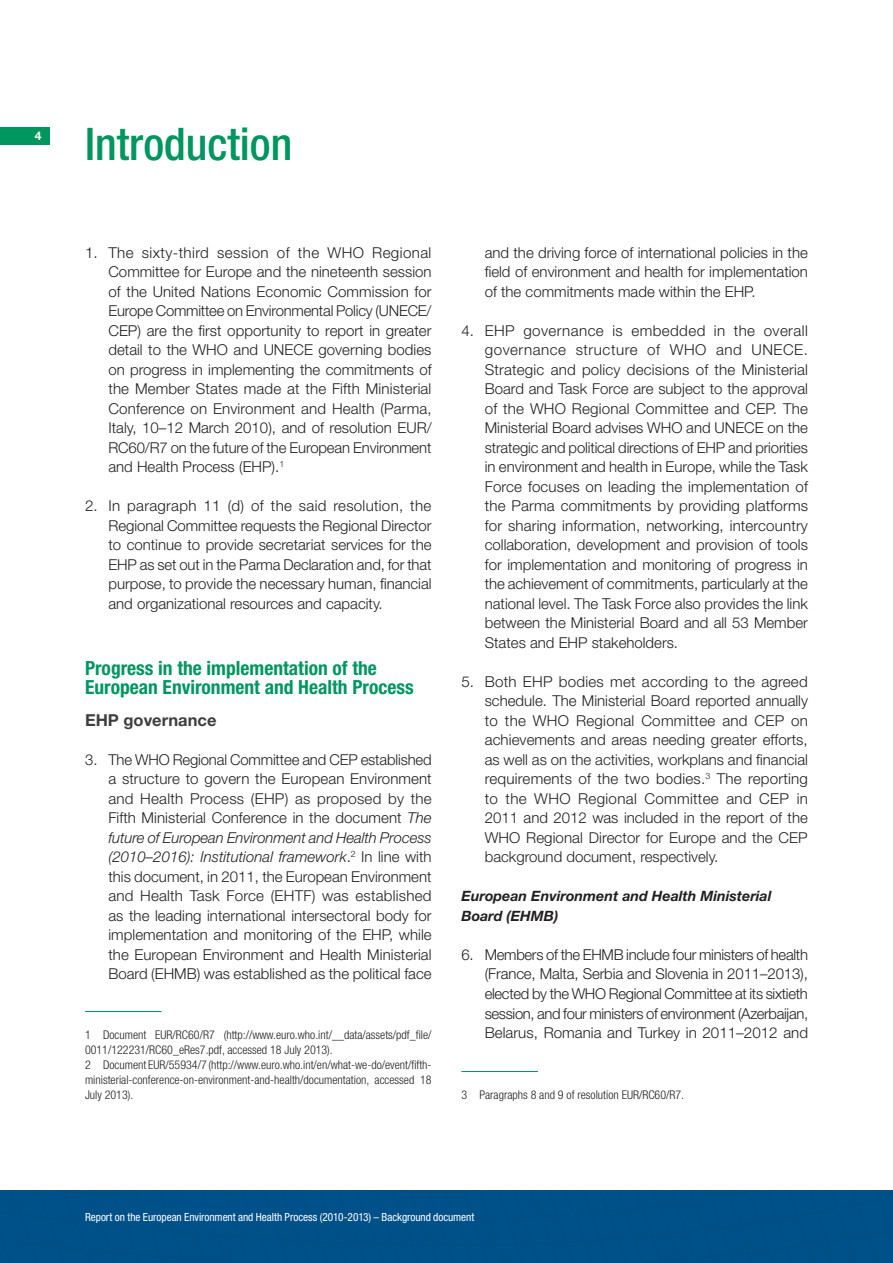
<style>
.page{position:relative;width:893px;height:1263px;background:#fff}
.page>*{position:absolute;margin:0;border:0;box-sizing:border-box;transform-origin:0 0}
.t1{font:500 condensed 45px "Helvetica Neue LT Std";color:#00965f}
.t2{font:700 condensed 19.5px/19.5px "Helvetica Neue LT Std";color:#00965f}
.t3{font:700 16.5px "Helvetica Neue LT Std";color:#3e3e3f}
.t4{font:300 15px/19.5px "Helvetica Neue LT Std";color:#231f20;text-align:justify}
.t5{font:italic 700 14.25px/19.5px "Helvetica Neue LT Std";color:#231f20}
.t6{font:300 condensed 12px/15px "Helvetica Neue LT Std";color:#231f20}
.t7{font:700 12px "Helvetica Neue LT Std";color:#fff}
.t8{font:condensed 11.25px "Helvetica Neue LT Std";letter-spacing:-.005em;color:#fff}
.s1{font-style:italic}
</style>
<div class="page">
<hr style="left:85px;top:1011px;width:77px;height:1px;background:#00965f">
<hr style="left:461px;top:1071px;width:77px;height:1px;background:#00965f">
<div style="left:0;top:1191px;width:893px;height:72px;background:#00508a"></div>
<div style="left:0;top:128px;width:50px;height:17px;background:#00965f"></div>
<p class="t7" style="left:35px;top:129px;width:8px">4</p>
<h1 class="t1" style="left:85px;top:117px;width:209px">Introduction</h1>
<p class="t4" style="left:108px;top:242px;width:325px;text-indent:-23px">1. The sixty-third session of the WHO Regional Committee for Europe and the nineteenth session of the United Nations Economic Commission for Europe Committee on Environmental Policy (UNECE/ CEP) are the first opportunity to report in greater detail to the WHO and UNECE governing bodies on progress in implementing the commitments of the Member States made at the Fifth Ministerial Conference on Environment and Health (Parma, Italy, 10–12 March 2010), and of resolution EUR/ RC60/R7 on the future of the European Environment and Health Process (EHP).<sup>1</sup></p>
<p class="t4" style="left:108px;top:496px;width:325px;text-indent:-23px">2. In paragraph 11 (d) of the said resolution, the Regional Committee requests the Regional Director to continue to provide secretariat services for the EHP as set out in the Parma Declaration and, for that purpose, to provide the necessary human, financial and organizational resources and capacity.</p>
<h2 class="t2" style="left:85px;top:658px;width:330px">Progress in the implementation of the<br>European Environment and Health Process</h2>
<p class="t3" style="left:85px;top:710px;width:133px">EHP governance</p>
<p class="t4" style="left:108px;top:749px;width:325px;text-indent:-23px">3. The WHO Regional Committee and CEP established a structure to govern the European Environment and Health Process (EHP) as proposed by the Fifth Ministerial Conference in the document <span class="s1">The future of European Environment and Health Process (2010–2016): Institutional framework</span>.<sup>2</sup> In line with this document, in 2011, the European Environment and Health Task Force (EHTF) was established as the leading international intersectoral body for implementation and monitoring of the EHP, while the European Environment and Health Ministerial Board (EHMB) was established as the political face</p>
<p class="t6" style="left:85px;top:1027px;width:348px">1 Document EUR/RC60/R7 (http://www.euro.who.int/__data/assets/pdf_file/ 0011/122231/RC60_eRes7.pdf, accessed 18 July 2013).<br>2 Document EUR/55934/7 (http://www.euro.who.int/en/what-we-do/event/fifth&shy;ministerial-conference-on-environment-and-health/documentation, accessed 18<br>July 2013).</p>
<p class="t4" style="left:485px;top:242px;width:325px">and the driving force of international policies in the field of environment and health for implementation of the commitments made within the EHP.</p>
<p class="t4" style="left:485px;top:320px;width:325px;text-indent:-23px">4. EHP governance is embedded in the overall governance structure of WHO and UNECE.<br>Strategic and policy decisions of the Ministerial Board and Task Force are subject to the approval of the WHO Regional Committee and CEP. The Ministerial Board advises WHO and UNECE on the strategic and political directions of EHP and priorities in environment and health in Europe, while the Task Force focuses on leading the implementation of the Parma commitments by providing platforms for sharing information, networking, intercountry collaboration, development and provision of tools for implementation and monitoring of progress in the achievement of commitments, particularly at the national level. The Task Force also provides the link between the Ministerial Board and all 53 Member States and EHP stakeholders.</p>
<p class="t4" style="left:485px;top:671px;width:325px;text-indent:-23px">5. Both EHP bodies met according to the agreed schedule. The Ministerial Board reported annually to the WHO Regional Committee and CEP on achievements and areas needing greater efforts, as well as on the activities, workplans and financial requirements of the two bodies.<sup>3</sup> The reporting to the WHO Regional Committee and CEP in 2011 and 2012 was included in the report of the WHO Regional Director for Europe and the CEP background document, respectively.</p>
<p class="t5" style="left:461px;top:886px;width:312px">European Environment and Health Ministerial<br>Board (EHMB)</p>
<p class="t4" style="left:485px;top:944px;width:325px;text-indent:-23px">6. Members of the EHMB include four ministers of health (France, Malta, Serbia and Slovenia in 2011–2013), elected by the WHO Regional Committee at its sixtieth session, and four ministers of environment (Azerbaijan, Belarus, Romania and Turkey in 2011–2012 and</p>
<p class="t6" style="left:461px;top:1087px;width:224px">3 Paragraphs 8 and 9 of resolution EUR/RC60/R7.</p>
<p class="t8" style="left:85px;top:1211px;width:391px">Report on the European Environment and Health Process (2010-2013) – Background document</p>
</div>
